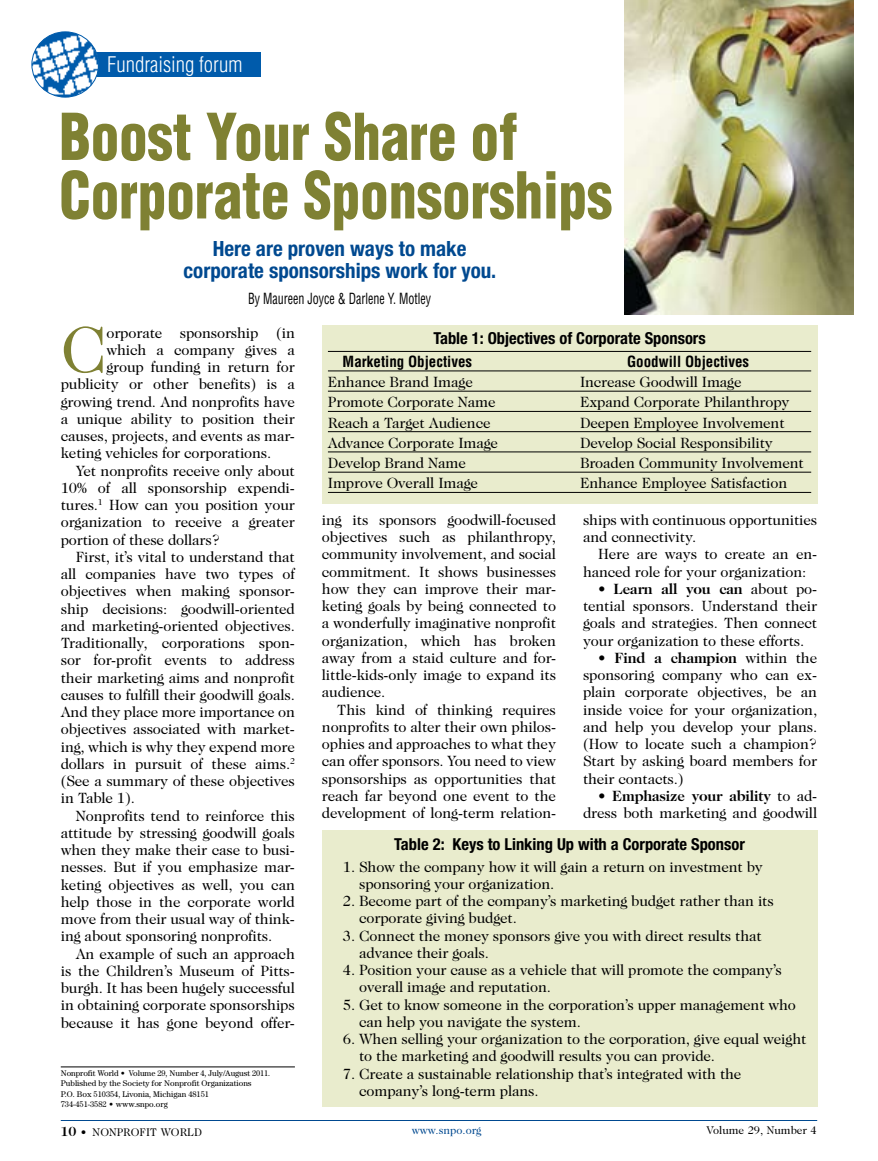
<style>
.page{position:relative;width:878px;height:1161px;background:#fff}
.page>*{position:absolute;margin:0;border:0;box-sizing:border-box;transform-origin:0 0}
.t1{font:65.7px "Caslon Two Twenty Four";color:#7f8133}
.t2{font:900 condensed 63px/58.5px "Helvetica";color:#7f8133;scale:.9 1}
.t3{font:700 condensed 21px/22.5px "Helvetica Neue";color:#004990;text-align:center}
.t4{font:300 condensed 21px "Helvetica";color:#fff}
.t5{font:700 condensed 16.5px "Helvetica Neue";color:#000}
.t6{font:15px/17.2px "Caslon Two Twenty Four";letter-spacing:-.01em;color:#000}
.t7{font:700 condensed 15px "Helvetica";color:#000}
.t8{font:condensed 15px "Helvetica";color:#000;scale:.8 1}
.t9{font:11.25px "Caslon Two Twenty Four";color:#000}
.t10{font:11.25px "Caslon Two Twenty Four";color:#004990}
.t11{font:8.25px/10.5px "Century";color:#000}
.s1{font-weight:700}
.s2{font-weight:700;font-size:13.5px}
</style>
<div class="page">
<hr style="left:61px;top:1120px;width:756px;height:1px;background:#004990">
<hr style="left:61px;top:1067px;width:234px;height:1px;background:#000">
<div style="left:89px;top:52px;width:171px;height:25px;background:#005bab"></div>
<img style="left:32px;top:32px;width:65px;height:61px">
<div style="left:32px;top:32px;width:67px;height:66px;border:1px solid #005bab;border-radius:50%"></div>
<div style="left:322px;top:326px;width:495px;height:178px;background:#e9eccd"></div>
<hr style="left:328px;top:351px;width:483px;height:1px;background:#000">
<hr style="left:328px;top:371px;width:483px;height:1px;background:#000">
<hr style="left:328px;top:391px;width:483px;height:1px;background:#000">
<hr style="left:328px;top:411px;width:483px;height:1px;background:#000">
<hr style="left:328px;top:431px;width:483px;height:1px;background:#000">
<hr style="left:328px;top:452px;width:483px;height:1px;background:#000">
<hr style="left:328px;top:472px;width:483px;height:1px;background:#000">
<hr style="left:328px;top:492px;width:483px;height:1px;background:#000">
<div style="left:322px;top:831px;width:495px;height:276px;background:#e9eccd"></div>
<img style="left:625px;top:0;width:228px;height:315px">
<div style="left:43px;top:93px;width:583px;height:228px;background:#fff"></div>
<h3 class="t4" style="left:107px;top:52px;width:137px">Fundraising forum</h3>
<h2 class="t2" style="left:59px;top:107px;width:616px">Boost Your Share of<br>Corporate Sponsorships</h2>
<h3 class="t3" style="left:183px;top:237px;width:314px">Here are proven ways to make corporate sponsorships work for you.</h3>
<p class="t8" style="left:248px;top:289px;width:230px">By Maureen Joyce &amp; Darlene Y. Motley</p>
<h1 class="t1" style="left:61px;top:312px;width:48px">C</h1>
<p class="t6" style="left:106px;top:324px;width:190px">orporate sponsorship (in</p>
<p class="t6" style="left:106px;top:341px;width:190px">which a company gives a</p>
<p class="t6" style="left:106px;top:358px;width:190px">group funding in return for</p>
<p class="t6" style="left:61px;top:375px;width:235px">publicity or other benefits) is a</p>
<p class="t6" style="left:61px;top:393px;width:235px">growing trend. And nonprofits have</p>
<p class="t6" style="left:61px;top:410px;width:235px">a unique ability to position their</p>
<p class="t6" style="left:61px;top:427px;width:235px">causes, projects, and events as mar-</p>
<p class="t6" style="left:61px;top:444px;width:212px">keting vehicles for corporations.</p>
<p class="t6" style="left:76px;top:462px;width:220px">Yet nonprofits receive only about</p>
<p class="t6" style="left:61px;top:479px;width:236px">10% of all sponsorship expendi-</p>
<p class="t6" style="left:61px;top:496px;width:235px">tures.<sup>1</sup> How can you position your</p>
<p class="t6" style="left:61px;top:513px;width:235px">organization to receive a greater</p>
<p class="t6" style="left:61px;top:531px;width:161px">portion of these dollars?</p>
<p class="t6" style="left:76px;top:548px;width:220px">First, it’s vital to understand that</p>
<p class="t6" style="left:61px;top:565px;width:236px">all companies have two types of</p>
<p class="t6" style="left:61px;top:582px;width:236px">objectives when making sponsor-</p>
<p class="t6" style="left:61px;top:600px;width:235px">ship decisions: goodwill-oriented</p>
<p class="t6" style="left:61px;top:617px;width:235px">and marketing-oriented objectives.</p>
<p class="t6" style="left:61px;top:634px;width:235px">Traditionally, corporations spon-</p>
<p class="t6" style="left:61px;top:651px;width:235px">sor for-profit events to address</p>
<p class="t6" style="left:61px;top:669px;width:235px">their marketing aims and nonprofit</p>
<p class="t6" style="left:61px;top:686px;width:235px">causes to fulfill their goodwill goals.</p>
<p class="t6" style="left:61px;top:703px;width:236px">And they place more importance on</p>
<p class="t6" style="left:61px;top:720px;width:235px">objectives associated with market-</p>
<p class="t6" style="left:61px;top:738px;width:235px">ing, which is why they expend more</p>
<p class="t6" style="left:61px;top:755px;width:235px">dollars in pursuit of these aims.<sup>2</sup></p>
<p class="t6" style="left:61px;top:772px;width:235px">(See a summary of these objectives</p>
<p class="t6" style="left:61px;top:789px;width:76px">in Table 1).</p>
<p class="t6" style="left:76px;top:807px;width:220px">Nonprofits tend to reinforce this</p>
<p class="t6" style="left:61px;top:824px;width:236px">attitude by stressing goodwill goals</p>
<p class="t6" style="left:61px;top:841px;width:236px">when they make their case to busi-</p>
<p class="t6" style="left:61px;top:858px;width:235px">nesses. But if you emphasize mar-</p>
<p class="t6" style="left:61px;top:876px;width:236px">keting objectives as well, you can</p>
<p class="t6" style="left:61px;top:893px;width:235px">help those in the corporate world</p>
<p class="t6" style="left:61px;top:910px;width:235px">move from their usual way of think-</p>
<p class="t6" style="left:61px;top:927px;width:213px">ing about sponsoring nonprofits.</p>
<p class="t6" style="left:76px;top:945px;width:220px">An example of such an approach</p>
<p class="t6" style="left:61px;top:962px;width:235px">is the Children’s Museum of Pitts-</p>
<p class="t6" style="left:61px;top:979px;width:235px">burgh. It has been hugely successful</p>
<p class="t6" style="left:61px;top:996px;width:235px">in obtaining corporate sponsorships</p>
<p class="t6" style="left:61px;top:1014px;width:235px">because it has gone beyond offer-</p>
<p class="t11" style="left:61px;top:1067px;width:211px">Nonprofit World • Volume 29, Number 4, July/August 2011.<br>Published by the Society for Nonprofit Organizations<br>P.O. Box 510354, Livonia, Michigan 48151<br>734-451-3582 • www.snpo.org</p>
<p class="t5" style="left:433px;top:328px;width:274px">Table 1: Objectives of Corporate Sponsors</p>
<p class="t7" style="left:342px;top:352px;width:131px">Marketing Objectives</p>
<p class="t7" style="left:627px;top:352px;width:124px">Goodwill Objectives</p>
<p class="t6" style="left:328px;top:373px;width:146px">Enhance Brand Image</p>
<p class="t6" style="left:580px;top:373px;width:163px">Increase Goodwill Image</p>
<p class="t6" style="left:328px;top:393px;width:169px">Promote Corporate Name</p>
<p class="t6" style="left:580px;top:393px;width:211px">Expand Corporate Philanthropy</p>
<p class="t6" style="left:328px;top:414px;width:164px">Reach a Target Audience</p>
<p class="t6" style="left:580px;top:414px;width:206px">Deepen Employee Involvement</p>
<p class="t6" style="left:328px;top:434px;width:172px">Advance Corporate Image</p>
<p class="t6" style="left:580px;top:434px;width:194px">Develop Social Responsibility</p>
<p class="t6" style="left:328px;top:454px;width:140px">Develop Brand Name</p>
<p class="t6" style="left:580px;top:454px;width:225px">Broaden Community Involvement</p>
<p class="t6" style="left:328px;top:474px;width:152px">Improve Overall Image</p>
<p class="t6" style="left:580px;top:474px;width:209px">Enhance Employee Satisfaction</p>
<p class="t6" style="left:322px;top:511px;width:236px;text-align:justify">ing its sponsors goodwill-focused objectives such as philanthropy, community involvement, and social commitment. It shows businesses how they can improve their mar&shy;keting goals by being connected to a wonderfully imaginative nonprofit organization, which has broken away from a staid culture and for&shy;little-kids-only image to expand its audience.</p>
<p class="t6" style="left:322px;top:701px;width:236px;text-align:justify;text-indent:15px">This kind of thinking requires nonprofits to alter their own philos&shy;ophies and approaches to what they can offer sponsors. You need to view sponsorships as opportunities that reach far beyond one event to the development of long-term relation-</p>
<p class="t6" style="left:583px;top:511px;width:236px">ships with continuous opportunities and connectivity.</p>
<p class="t6" style="left:583px;top:546px;width:235px;text-indent:15px">Here are ways to create an en&shy;hanced role for your organization:</p>
<p class="t6" style="left:583px;top:580px;width:235px;text-align:justify;text-indent:15px">• <span class="s1">Learn all you can</span> about po&shy;tential sponsors. Understand their goals and strategies. Then connect your organization to these efforts.</p>
<p class="t6" style="left:583px;top:649px;width:236px;text-align:justify;text-indent:15px"><span class="s1">• Find a champion</span> within the sponsoring company who can ex&shy;plain corporate objectives, be an inside voice for your organization, and help you develop your plans. (How to locate such a champion?<br>Start by asking board members for their contacts.)</p>
<p class="t6" style="left:583px;top:787px;width:235px;text-align:right"><span class="s1">• Emphasize your ability</span> to ad&shy;dress both marketing and goodwill</p>
<p class="t5" style="left:394px;top:834px;width:352px">Table 2: Keys to Linking Up with a Corporate Sponsor</p>
<p class="t6" style="left:359px;top:858px;width:405px;text-indent:-16px">1. Show the company how it will gain a return on investment by sponsoring your organization.</p>
<p class="t6" style="left:359px;top:892px;width:416px;text-indent:-16px">2. Become part of the company’s marketing budget rather than its corporate giving budget.</p>
<p class="t6" style="left:359px;top:927px;width:404px;text-indent:-16px">3. Connect the money sponsors give you with direct results that advance their goals.</p>
<p class="t6" style="left:359px;top:961px;width:424px;text-indent:-16px">4. Position your cause as a vehicle that will promote the company’s overall image and reputation.</p>
<p class="t6" style="left:359px;top:996px;width:438px;text-indent:-16px">5. Get to know someone in the corporation’s upper management who can help you navigate the system.</p>
<p class="t6" style="left:359px;top:1030px;width:448px;text-indent:-16px">6. When selling your organization to the corporation, give equal weight to the marketing and goodwill results you can provide.</p>
<p class="t6" style="left:359px;top:1065px;width:384px;text-indent:-16px">7. Create a sustainable relationship that’s integrated with the company’s long-term plans.</p>
<p class="t9" style="left:60px;top:1125px;width:143px"><span class="s2">10</span> • NONPROFIT WORLD</p>
<p class="t9" style="left:706px;top:1123px;width:112px">Volume 29, Number 4</p>
<p class="t10" style="left:411px;top:1123px;width:71px">www.snpo.org</p>
</div>
